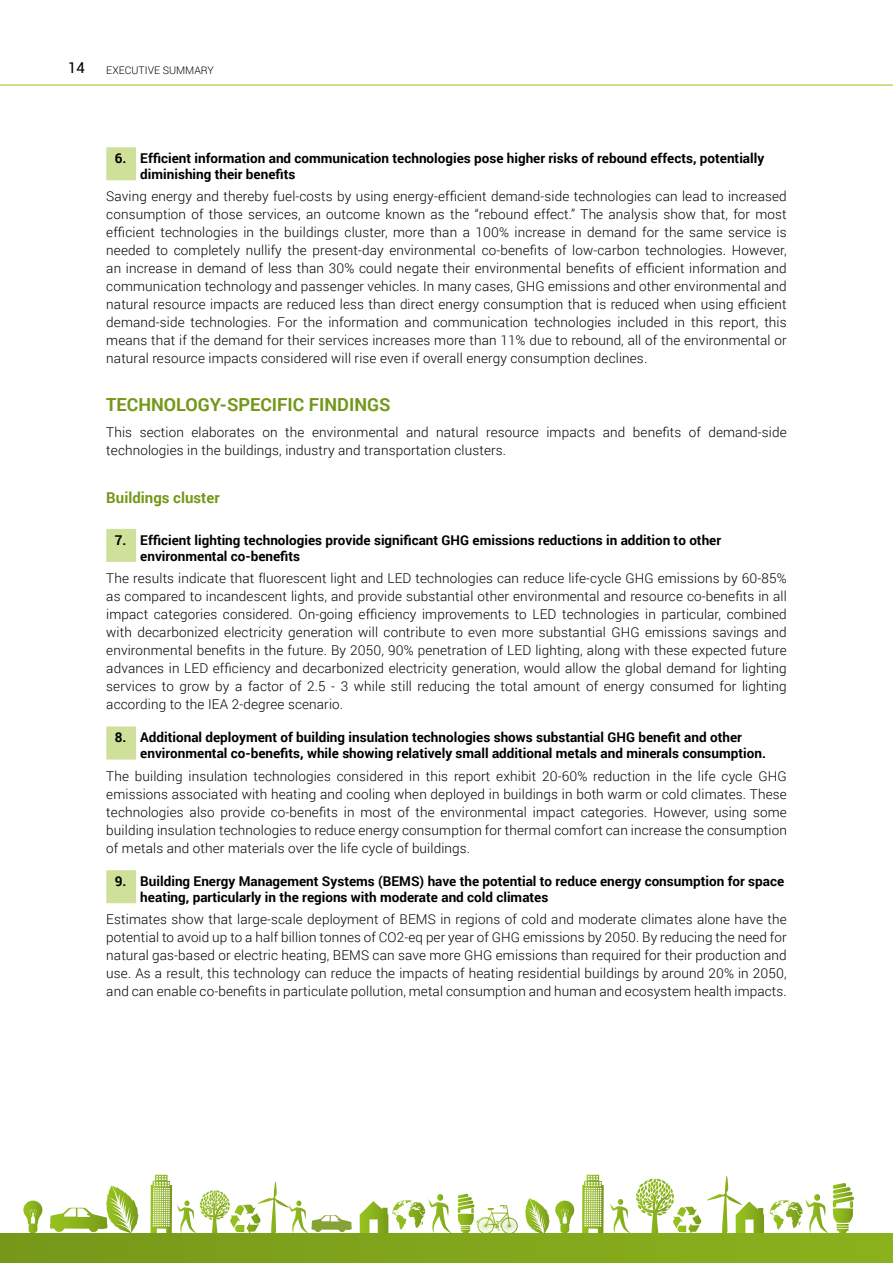
<style>
.page{position:relative;width:893px;height:1263px;background:#fff}
.page>*{position:absolute;margin:0;border:0;box-sizing:border-box;transform-origin:0 0}
.TT_2_Exec_summary{font:700 18px "Roboto";color:#749719}
.TT_3_exec_summ{font:700 15px "Roboto";color:#749719}
.t1{font:15px "Roboto";color:#000}
.txt_courant{font:300 13.5px/18px "Roboto";letter-spacing:.01em;color:#000;text-align:justify}
.TT_3_Exec_summ_num{font:700 13.5px/16.2px "Roboto";color:#000}
.t2{font:300 10.5px "Roboto";color:#000}
</style>
<div class="page">
<hr style="left:0;top:85px;width:893px;height:1px;background:#95c11f">
<svg style="left:582px;top:1175px;width:22px;height:58px"></svg>
<svg style="left:150px;top:1175px;width:202px;height:58px"></svg>
<svg style="left:396px;top:1217px;width:10px;height:13px"></svg>
<svg style="left:773px;top:1217px;width:11px;height:13px"></svg>
<svg style="left:428px;top:1194px;width:90px;height:39px"></svg>
<svg style="left:805px;top:1183px;width:49px;height:50px"></svg>
<svg style="left:360px;top:1201px;width:28px;height:32px"></svg>
<svg style="left:610px;top:1175px;width:154px;height:58px"></svg>
<svg style="left:23px;top:1200px;width:19px;height:33px"></svg>
<svg style="left:50px;top:1185px;width:89px;height:48px"></svg>
<svg style="left:525px;top:1198px;width:49px;height:35px"></svg>
<div style="left:0;top:1233px;width:893px;height:30px;background:#80a61b"></div>
<div style="left:106px;top:147px;width:30px;height:33px;background:#cfe09b"></div>
<div style="left:106px;top:529px;width:30px;height:33px;background:#cfe09b"></div>
<div style="left:106px;top:726px;width:30px;height:33px;background:#cfe09b"></div>
<div style="left:106px;top:870px;width:30px;height:33px;background:#cfe09b"></div>
<p class="t1" style="left:68px;top:57px;width:18px">14</p>
<p class="t2" style="left:106px;top:63px;width:20px">Executive</p>
<p class="t2" style="left:163px;top:63px;width:15px">Summary</p>
<p class="TT_3_Exec_summ_num" style="left:140px;top:150px;width:625px;text-indent:-26px">6. Efficient information and communication technologies pose higher risks of rebound effects, potentially diminishing their benefits</p>
<p class="txt_courant" style="left:106px;top:187px;width:682px">Saving energy and thereby fuel-costs by using energy-efficient demand-side technologies can lead to increased consumption of those services, an outcome known as the “rebound effect.” The analysis show that, for most efficient technologies in the buildings cluster, more than a 100% increase in demand for the same service is needed to completely nullify the present-day environmental co-benefits of low-carbon technologies. However, an increase in demand of less than 30% could negate their environmental benefits of efficient information and communication technology and passenger vehicles. In many cases, GHG emissions and other environmental and natural resource impacts are reduced less than direct energy consumption that is reduced when using efficient demand-side technologies. For the information and communication technologies included in this report, this means that if the demand for their services increases more than 11% due to rebound, all of the environmental or natural resource impacts considered will rise even if overall energy consumption declines.</p>
<p class="TT_2_Exec_summary" style="left:106px;top:391px;width:286px">TECHNOLOGY-SPECIFIC FINDINGS</p>
<p class="txt_courant" style="left:106px;top:423px;width:682px">This section elaborates on the environmental and natural resource impacts and benefits of demand-side technologies in the buildings, industry and transportation clusters.</p>
<p class="TT_3_exec_summ" style="left:106px;top:487px;width:115px">Buildings cluster</p>
<p class="TT_3_Exec_summ_num" style="left:140px;top:531px;width:582px;text-indent:-26px">7. Efficient lighting technologies provide significant GHG emissions reductions in addition to other environmental co-benefits</p>
<p class="txt_courant" style="left:106px;top:569px;width:682px">The results indicate that fluorescent light and LED technologies can reduce life-cycle GHG emissions by 60-85% as compared to incandescent lights, and provide substantial other environmental and resource co-benefits in all impact categories considered. On-going efficiency improvements to LED technologies in particular, combined with decarbonized electricity generation will contribute to even more substantial GHG emissions savings and environmental benefits in the future. By 2050, 90% penetration of LED lighting, along with these expected future advances in LED efficiency and decarbonized electricity generation, would allow the global demand for lighting services to grow by a factor of 2.5 - 3 while still reducing the total amount of energy consumed for lighting according to the IEA 2-degree scenario.</p>
<p class="TT_3_Exec_summ_num" style="left:140px;top:729px;width:627px;text-indent:-26px">8. Additional deployment of building insulation technologies shows substantial GHG benefit and other environmental co-benefits, while showing relatively small additional metals and minerals consumption.</p>
<p class="txt_courant" style="left:106px;top:766px;width:682px">The building insulation technologies considered in this report exhibit 20-60% reduction in the life cycle GHG emissions associated with heating and cooling when deployed in buildings in both warm or cold climates. These technologies also provide co-benefits in most of the environmental impact categories. However, using some building insulation technologies to reduce energy consumption for thermal comfort can increase the consumption of metals and other materials over the life cycle of buildings.</p>
<p class="TT_3_Exec_summ_num" style="left:140px;top:872px;width:645px;text-indent:-26px">9. Building Energy Management Systems (BEMS) have the potential to reduce energy consumption for space heating, particularly in the regions with moderate and cold climates</p>
<p class="txt_courant" style="left:106px;top:910px;width:682px">Estimates show that large-scale deployment of BEMS in regions of cold and moderate climates alone have the potential to avoid up to a half billion tonnes of CO2-eq per year of GHG emissions by 2050. By reducing the need for natural gas-based or electric heating, BEMS can save more GHG emissions than required for their production and use. As a result, this technology can reduce the impacts of heating residential buildings by around 20% in 2050, and can enable co-benefits in particulate pollution, metal consumption and human and ecosystem health impacts.</p>
</div>
